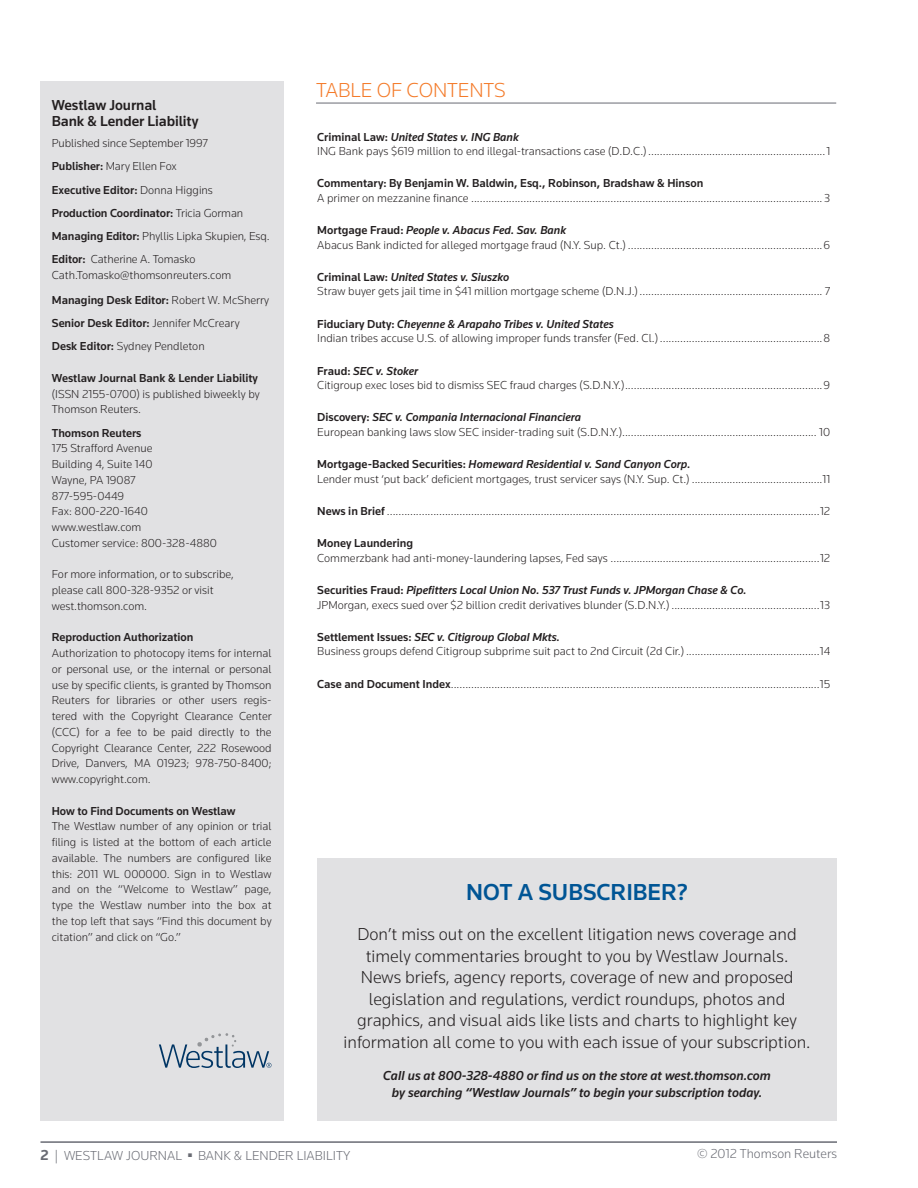
<style>
.page{position:relative;width:918px;height:1188px;background:#fff}
.page>*{position:absolute;margin:0;border:0;box-sizing:border-box;transform-origin:0 0}
.t1{font:500 24px "Knowledge";color:#005595}
.CN{font:300 21px "Knowledge";letter-spacing:-.005em;color:#f47b2a}
.t2{font:300 18px/21.6px "Knowledge";color:#231f20;text-align:center}
.t3{font:500 15px/15.8px "Knowledge";letter-spacing:-.005em;color:#231f20}
.t4{font:italic 500 13.5px/16.2px "Knowledge";color:#231f20;text-align:center}
.t5{font:300 13.5px "Knowledge";color:#696b73}
.TOC_p2_Text{font:300 12px "Knowledge";color:#231f20}
.boilerplate{font:300 12px/15.8px "Knowledge";letter-spacing:-.005em;color:#231f20}
.TOC_p2_Head{font:italic 500 12px "Knowledge";color:#231f20}
.TOC_p2_Head-2{font:500 12px "Knowledge";color:#231f20}
.boilerplate-2{font:500 12px "Knowledge";letter-spacing:-.005em;color:#231f20}
.s1{font-weight:500}
.s2{font-weight:300}
.s3{font-style:normal}
.s4{font-weight:700;font-size:15px}
</style>
<div class="page">
<div style="left:40px;top:81px;width:244px;height:1039px;background:#e1e1e3"></div>
<hr style="left:40px;top:1141px;width:797px;height:2px;background:#696b73">
<svg style="left:159px;top:1033px;width:112px;height:35px"></svg>
<hr style="left:316px;top:103px;width:520px;height:1px;background:#696b73">
<div style="left:317px;top:858px;width:520px;height:262px;background:#e1e1e3"></div>
<p class="t3" style="left:52px;top:97px;width:148px">Westlaw Journal<br>Bank &amp; Lender Liability</p>
<p class="boilerplate" style="left:52px;top:135px;width:158px">Published since September 1997</p>
<p class="boilerplate" style="left:52px;top:158px;width:127px"><span class="s1">Publisher:</span> Mary Ellen Fox</p>
<p class="TOC_p2_Head-2" style="left:52px;top:182px;width:163px">Executive Editor: <span class="s2">Donna Higgins</span></p>
<p class="TOC_p2_Head-2" style="left:52px;top:205px;width:193px">Production Coordinator: <span class="s2">Tricia Gorman</span></p>
<p class="boilerplate" style="left:52px;top:228px;width:219px"><span class="s1">Managing Editor:</span> Phyllis Lipka Skupien, Esq.</p>
<p class="boilerplate" style="left:52px;top:251px;width:181px"><span class="s1">Editor:</span> Catherine A. Tomasko<br>Cath.Tomasko@thomsonreuters.com</p>
<p class="TOC_p2_Head-2" style="left:52px;top:292px;width:219px">Managing Desk Editor: <span class="s2">Robert W. McSherry</span></p>
<p class="TOC_p2_Head-2" style="left:52px;top:316px;width:189px">Senior Desk Editor: <span class="s2">Jennifer McCreary</span></p>
<p class="boilerplate" style="left:52px;top:338px;width:154px"><span class="s1">Desk Editor:</span> Sydney Pendleton</p>
<p class="boilerplate" style="left:52px;top:370px;width:209px"><span class="s1">Westlaw Journal Bank &amp; Lender Liability </span>(ISSN 2155-0700) is published biweekly by<br>Thomson Reuters.</p>
<p class="boilerplate-2" style="left:52px;top:425px;width:91px">Thomson Reuters</p>
<p class="boilerplate" style="left:52px;top:440px;width:102px">175 Strafford Avenue</p>
<p class="boilerplate" style="left:52px;top:456px;width:102px">Building 4, Suite 140</p>
<p class="boilerplate" style="left:52px;top:472px;width:86px">Wayne, PA 19087</p>
<p class="boilerplate" style="left:52px;top:488px;width:74px">877-595-0449</p>
<p class="boilerplate" style="left:52px;top:503px;width:98px">Fax: 800-220-1640</p>
<p class="boilerplate" style="left:52px;top:519px;width:91px">www.westlaw.com</p>
<p class="boilerplate" style="left:52px;top:535px;width:167px">Customer service: 800-328-4880</p>
<p class="boilerplate" style="left:52px;top:566px;width:183px">For more information, or to subscribe,</p>
<p class="boilerplate" style="left:52px;top:582px;width:163px">please call 800-328-9352 or visit</p>
<p class="boilerplate" style="left:52px;top:598px;width:97px">west.thomson.com.</p>
<p class="boilerplate-2" style="left:52px;top:630px;width:143px">Reproduction Authorization</p>
<p class="boilerplate" style="left:52px;top:645px;width:221px;text-align:justify">Authorization to photocopy items for internal or personal use, or the internal or personal use by specific clients, is granted by Thomson Reuters for libraries or other users regis&shy;tered with the Copyright Clearance Center (CCC) for a fee to be paid directly to the Copyright Clearance Center, 222 Rosewood Drive, Danvers, MA 01923; 978-750-8400; www.copyright.com.</p>
<p class="boilerplate-2" style="left:52px;top:803px;width:185px">How to Find Documents on Westlaw</p>
<p class="boilerplate" style="left:52px;top:818px;width:221px;text-align:justify">The Westlaw number of any opinion or trial filing is listed at the bottom of each article available. The numbers are configured like this: 2011 WL 000000. Sign in to Westlaw and on the “Welcome to Westlaw” page, type the Westlaw number into the box at the top left that says “Find this document by citation” and click on “Go.”</p>
<p class="CN" style="left:316px;top:77px;width:191px">TABLE OF CONTENTS</p>
<p class="TOC_p2_Head" style="left:317px;top:129px;width:203px"><span class="s3">Criminal Law:</span> United States v. ING Bank</p>
<p class="TOC_p2_Text" style="left:317px;top:144px;width:514px">ING Bank pays $619 million to end illegal-transactions case (D.D.C.).............................................................1</p>
<p class="TOC_p2_Head-2" style="left:317px;top:176px;width:388px">Commentary: By Benjamin W. Baldwin, Esq., Robinson, Bradshaw &amp; Hinson</p>
<p class="TOC_p2_Text" style="left:317px;top:190px;width:514px">A primer on mezzanine finance ......................................................................................................................... 3</p>
<p class="TOC_p2_Head" style="left:317px;top:223px;width:250px"><span class="s3">Mortgage Fraud:</span> People v. Abacus Fed. Sav. Bank</p>
<p class="TOC_p2_Text" style="left:317px;top:237px;width:514px">Abacus Bank indicted for alleged mortgage fraud (N.Y. Sup. Ct.) ...................................................................6</p>
<p class="TOC_p2_Head" style="left:317px;top:270px;width:194px"><span class="s3">Criminal Law:</span> United States v. Siuszko</p>
<p class="TOC_p2_Text" style="left:317px;top:284px;width:515px">Straw buyer gets jail time in $41 million mortgage scheme (D.N.J.)............................................................... 7</p>
<p class="TOC_p2_Head" style="left:317px;top:316px;width:298px"><span class="s3">Fiduciary Duty:</span> Cheyenne &amp; Arapaho Tribes v. United States</p>
<p class="TOC_p2_Text" style="left:317px;top:331px;width:514px">Indian tribes accuse U.S. of allowing improper funds transfer (Fed. Cl.) ........................................................8</p>
<p class="TOC_p2_Head" style="left:317px;top:363px;width:103px"><span class="s3">Fraud:</span> SEC v. Stoker</p>
<p class="TOC_p2_Text" style="left:317px;top:378px;width:514px">Citigroup exec loses bid to dismiss SEC fraud charges (S.D.N.Y.)....................................................................9</p>
<p class="TOC_p2_Head" style="left:317px;top:410px;width:266px"><span class="s3">Discovery:</span> SEC v. Compania Internacional Financiera</p>
<p class="TOC_p2_Text" style="left:317px;top:424px;width:515px">European banking laws slow SEC insider-trading suit (S.D.N.Y.)................................................................... 10</p>
<p class="TOC_p2_Head" style="left:317px;top:457px;width:375px"><span class="s3">Mortgage-Backed Securities:</span> Homeward Residential v. Sand Canyon Corp.</p>
<p class="TOC_p2_Text" style="left:317px;top:471px;width:514px">Lender must ‘put back’ deficient mortgages, trust servicer says (N.Y. Sup. Ct.) .............................................11</p>
<p class="TOC_p2_Text" style="left:317px;top:504px;width:514px"><span class="s1">News in Brief</span> .....................................................................................................................................................12</p>
<p class="TOC_p2_Head-2" style="left:317px;top:536px;width:97px">Money Laundering</p>
<p class="TOC_p2_Text" style="left:317px;top:550px;width:514px">Commerzbank had anti-money-laundering lapses, Fed says ........................................................................12</p>
<p class="TOC_p2_Head" style="left:317px;top:583px;width:431px"><span class="s3">Securities Fraud:</span> Pipefitters Local Union No. 537 Trust Funds v. JPMorgan Chase &amp; Co.</p>
<p class="TOC_p2_Text" style="left:317px;top:597px;width:514px">JPMorgan, execs sued over $2 billion credit derivatives blunder (S.D.N.Y.) ...................................................13</p>
<p class="TOC_p2_Head" style="left:317px;top:630px;width:244px"><span class="s3">Settlement Issues:</span> SEC v. Citigroup Global Mkts.</p>
<p class="TOC_p2_Text" style="left:317px;top:644px;width:515px">Business groups defend Citigroup subprime suit pact to 2nd Circuit (2d Cir.)..............................................14</p>
<p class="TOC_p2_Text" style="left:317px;top:676px;width:514px"><span class="s1">Case and Document Index</span>...............................................................................................................................15</p>
<h2 class="t1" style="left:466px;top:877px;width:223px">NOT A SUBSCRIBER?</h2>
<p class="t2" style="left:344px;top:923px;width:469px">Don’t miss out on the excellent litigation news coverage and timely commentaries brought to you by Westlaw Journals.<br>News briefs, agency reports, coverage of new and proposed legislation and regulations, verdict roundups, photos and graphics, and visual aids like lists and charts to highlight key information all come to you with each issue of your subscription.</p>
<p class="t4" style="left:383px;top:1068px;width:389px">Call us at 800-328-4880 or find us on the store at west.thomson.com by searching “Westlaw Journals” to begin your subscription today.</p>
<p class="t5" style="left:40px;top:1147px;width:312px"><span class="s4">2</span> | WESTLAW JOURNAL ■ BANK &amp; LENDER LIABILITY</p>
<p class="t5" style="left:697px;top:1145px;width:141px">© 2012 Thomson Reuters</p>
</div>
